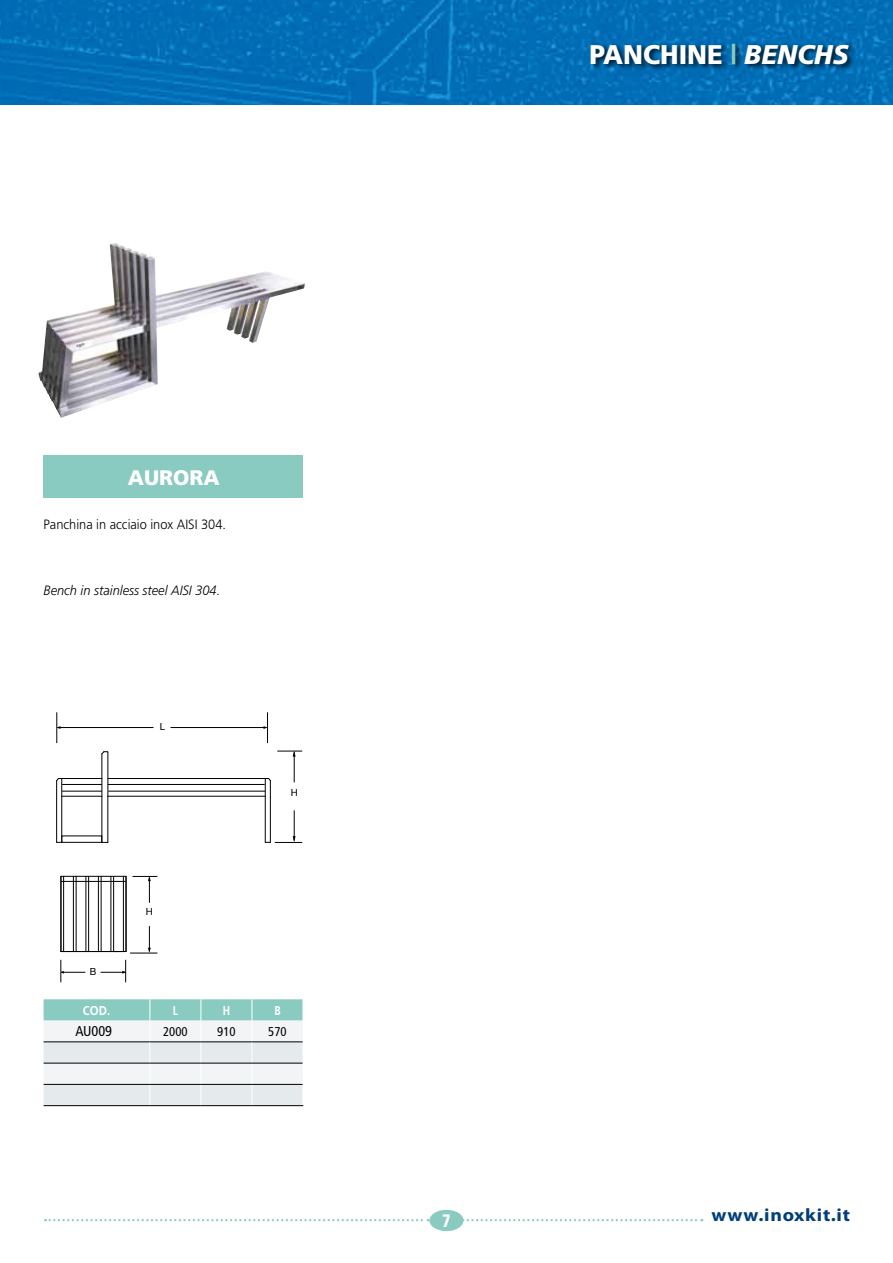
<style>
.page{position:relative;width:893px;height:1263px;background:#fff}
.page>*{position:absolute;margin:0;border:0;box-sizing:border-box;transform-origin:0 0}
.t1{font:900 27px "Frutiger";color:#fff;scale:.95 1}
.t2{font:900 21px "Frutiger";color:#fff}
.t3{font:700 18px "Myriad Pro";letter-spacing:.035em;color:#003f7a;scale:1.1 1}
.t4{font:900 condensed 18px "Frutiger";color:#fff;scale:.9 1}
.t5{font:condensed 14.25px "Frutiger";color:#000}
.t6{font:300 13.5px "Frutiger";color:#000;scale:.95 1}
.t7{font:italic 300 13.5px "Frutiger";color:#000;scale:.95 1}
.t8{font:condensed 12.75px "Frutiger";color:#000}
.t9{font:700 12.75px "Frutiger";color:#fff;scale:.9 1}
.t10{font:700 12.75px "Frutiger";color:#fff;scale:.8 1}
.t11{font:9.75px "Helvetica";color:#000}
.s1{color:#8acbc1}
.s2{font-style:italic}
</style>
<div class="page">
<div style="left:429px;top:1210px;width:34px;height:21px;background:#8acbc1;border-radius:50%"></div>
<svg style="left:45px;top:1219px;width:384px;height:2px"></svg>
<svg style="left:463px;top:1219px;width:239px;height:2px"></svg>
<img style="left:0;top:0;width:893px;height:104px">
<div style="left:590px;top:42px;width:266px;height:29px;background:#000;opacity:.75"></div>
<div style="left:44px;top:455px;width:259px;height:42px;background:#8acbc1"></div>
<svg style="left:44px;top:999px;width:260px;height:107px"></svg>
<img style="left:38px;top:243px;width:267px;height:175px">
<hr style="left:63px;top:876px;width:1px;height:75px;background:#000">
<hr style="left:61px;top:876px;width:1px;height:75px;background:#000">
<svg style="left:61px;top:960px;width:24px;height:22px"></svg>
<svg style="left:101px;top:960px;width:25px;height:22px"></svg>
<hr style="left:61px;top:951px;width:65px;height:1px;background:#000">
<hr style="left:126px;top:876px;width:1px;height:75px;background:#000">
<hr style="left:123px;top:876px;width:1px;height:75px;background:#000">
<hr style="left:113px;top:876px;width:1px;height:75px;background:#000">
<hr style="left:111px;top:876px;width:1px;height:75px;background:#000">
<hr style="left:101px;top:876px;width:1px;height:75px;background:#000">
<hr style="left:98px;top:876px;width:1px;height:75px;background:#000">
<hr style="left:88px;top:876px;width:1px;height:75px;background:#000">
<hr style="left:86px;top:876px;width:1px;height:75px;background:#000">
<hr style="left:76px;top:876px;width:1px;height:75px;background:#000">
<hr style="left:73px;top:876px;width:1px;height:75px;background:#000">
<hr style="left:61px;top:876px;width:65px;height:1px;background:#000">
<hr style="left:61px;top:881px;width:64px;height:1px;background:#000">
<svg style="left:130px;top:926px;width:27px;height:28px"></svg>
<svg style="left:133px;top:876px;width:24px;height:27px"></svg>
<svg style="left:56px;top:778px;width:6px;height:65px"></svg>
<hr style="left:62px;top:796px;width:39px;height:1px;background:#000">
<hr style="left:62px;top:778px;width:40px;height:1px;background:#000">
<svg style="left:265px;top:778px;width:37px;height:65px"></svg>
<hr style="left:294px;top:752px;width:1px;height:30px;background:#000">
<svg style="left:278px;top:750px;width:24px;height:7px"></svg>
<hr style="left:57px;top:712px;width:1px;height:31px;background:#000">
<hr style="left:267px;top:712px;width:1px;height:31px;background:#000">
<hr style="left:57px;top:727px;width:97px;height:1px;background:#000">
<hr style="left:171px;top:727px;width:96px;height:1px;background:#000">
<hr style="left:108px;top:796px;width:157px;height:1px;background:#000">
<hr style="left:108px;top:778px;width:157px;height:1px;background:#000">
<div style="left:62px;top:836px;width:40px;height:7px;border:1px solid #000"></div>
<hr style="left:62px;top:784px;width:40px;height:1px;background:#000">
<hr style="left:62px;top:791px;width:40px;height:1px;background:#000">
<hr style="left:108px;top:796px;width:1px;height:46px;background:#000">
<hr style="left:102px;top:796px;width:1px;height:46px;background:#000">
<svg style="left:101px;top:751px;width:7px;height:46px"></svg>
<hr style="left:108px;top:791px;width:157px;height:1px;background:#000">
<hr style="left:108px;top:784px;width:157px;height:1px;background:#000">
<h1 class="t1" style="left:589px;top:38px;width:274px">PANCHINE <span class="s1">|</span> <span class="s2">BENCHS</span></h1>
<h2 class="t2" style="left:128px;top:465px;width:94px">AURORA</h2>
<p class="t6" style="left:44px;top:517px;width:194px">Panchina in acciaio inox AISI 304.</p>
<p class="t7" style="left:44px;top:583px;width:188px">Bench in stainless steel AISI 304.</p>
<p class="t11" style="left:160px;top:719px;width:7px">L</p>
<p class="t11" style="left:90px;top:964px;width:8px">B</p>
<p class="t11" style="left:146px;top:904px;width:9px">H</p>
<p class="t11" style="left:291px;top:785px;width:9px">H</p>
<p class="t9" style="left:83px;top:1003px;width:32px">COD.</p>
<p class="t10" style="left:173px;top:1003px;width:8px">L</p>
<p class="t10" style="left:223px;top:1003px;width:11px">H</p>
<p class="t10" style="left:274px;top:1003px;width:9px">B</p>
<p class="t5" style="left:75px;top:1023px;width:38px">AU009</p>
<p class="t8" style="left:163px;top:1024px;width:26px">2000</p>
<p class="t8" style="left:217px;top:1024px;width:20px">910</p>
<p class="t8" style="left:268px;top:1024px;width:20px">570</p>
<h3 class="t4" style="left:442px;top:1210px;width:11px">7</h3>
<h3 class="t3" style="left:711px;top:1203px;width:128px">www.inoxkit.it</h3>
</div>
